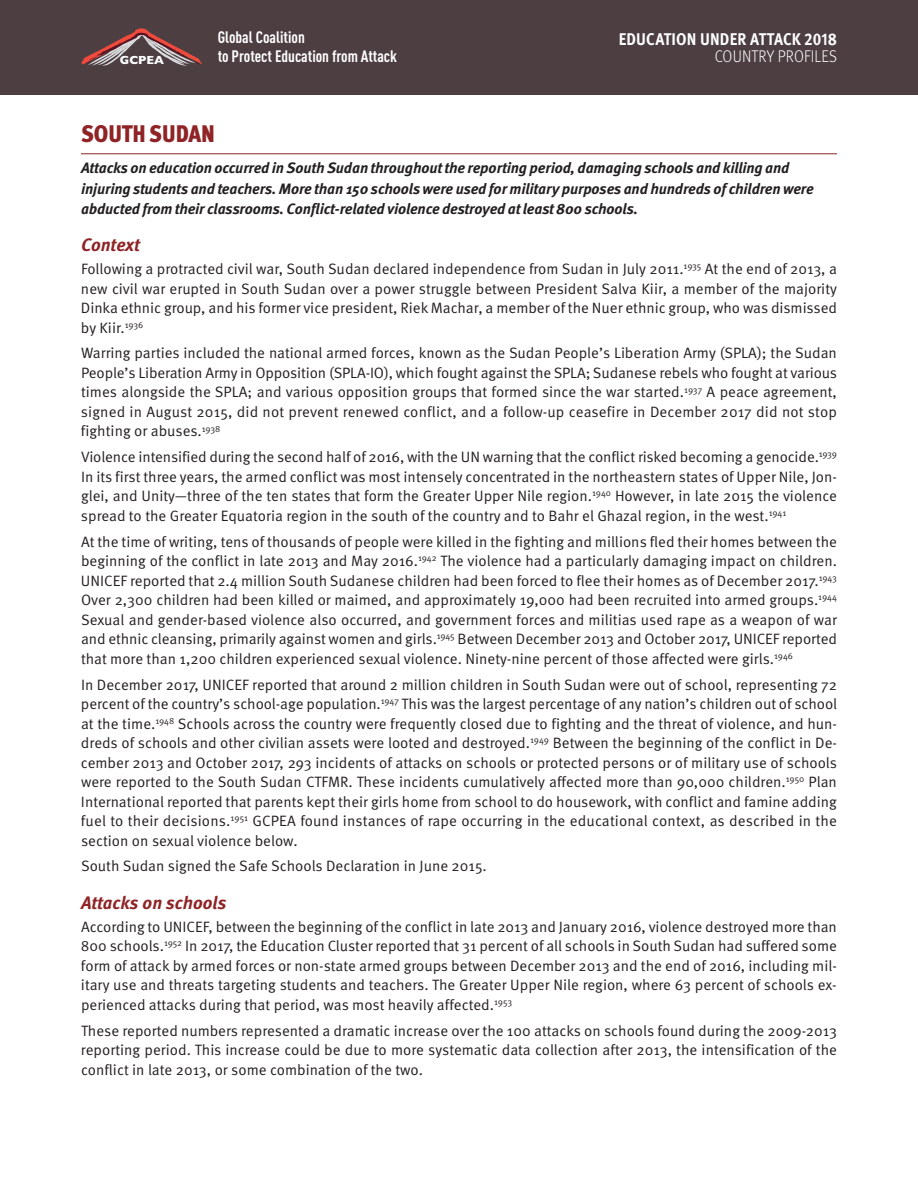
<style>
.page{position:relative;width:918px;height:1188px;background:#fff}
.page>*{position:absolute;margin:0;border:0;box-sizing:border-box;transform-origin:0 0}
.t1{font:900 condensed 24px "Meta Pro";color:#8f2326}
.t2{font:italic 700 18px "Meta Pro";color:#8f2326}
.t3{font:700 16.95px "Meta Pro";letter-spacing:.01em;color:#fff;scale:.9 1}
.t4{font:300 16.95px "Meta Pro";letter-spacing:.01em;color:#fff;scale:.9 1}
.t5{font:700 16.35px/19.4px "DIN Cond";color:#fff}
.t6{font:15px/19.5px "Meta Pro Norm";color:#231f20;text-align:justify}
.t7{font:italic 700 15px/20.2px "Meta Pro";letter-spacing:-.01em;color:#231f20}
.t8{font:700 11.85px "Gill Sans";color:#fff}
</style>
<div class="page">
<hr style="left:81px;top:154px;width:756px;height:1px;background:#8f2326">
<div style="left:0;top:0;width:918px;height:95px;background:#4d3e42"></div>
<svg style="left:81px;top:28px;width:121px;height:38px"></svg>
<p class="t5" style="left:218px;top:29px;width:181px">Global Coalition<br>to Protect Education from Attack</p>
<p class="t3" style="left:619px;top:33px;width:244px">EDUCATION UNDER ATTACK 2018</p>
<p class="t8" style="left:120px;top:53px;width:46px">GCPEA</p>
<p class="t4" style="left:715px;top:50px;width:137px">COUNTRY PROFILES</p>
<h1 class="t1" style="left:81px;top:124px;width:135px">SOUTHSUDAN</h1>
<p class="t7" style="left:81px;top:159px;width:734px">Attacks on education occurred in South Sudan throughout the reporting period, damaging schools and killing and injuring students and teachers. More than 150 schools were used for military purposes and hundreds of children were abducted from their classrooms. Conflict-related violence destroyed at least 800 schools.</p>
<p class="t2" style="left:81px;top:238px;width:60px">Context</p>
<p class="t6" style="left:81px;top:260px;width:758px">Following a protracted civil war, South Sudan declared independence from Sudan in July 2011.<sup>1935</sup> At the end of 2013, a new civil war erupted in South Sudan over a power struggle between President Salva Kiir, a member of the majority Dinka ethnic group, and his former vice president, Riek Machar, a member of the Nuer ethnic group, who was dismissed by Kiir.<sup>1936</sup></p>
<p class="t6" style="left:81px;top:345px;width:758px">Warring parties included the national armed forces, known as the Sudan People’s Liberation Army (SPLA); the Sudan People’s Liberation Army in Opposition (SPLA-IO), which fought against the SPLA; Sudanese rebels who fought at various times alongside the SPLA; and various opposition groups that formed since the war started.<sup>1937</sup> A peace agreement, signed in August 2015, did not prevent renewed conflict, and a follow-up ceasefire in December 2017 did not stop fighting or abuses.<sup>1938</sup></p>
<p class="t6" style="left:81px;top:449px;width:758px">Violence intensified during the second half of 2016, with the UN warning that the conflict risked becoming a genocide.<sup>1939<br></sup>In its first three years, the armed conflict was most intensely concentrated in the northeastern states of Upper Nile, Jon&shy;glei, and Unity—three of the ten states that form the Greater Upper Nile region.<sup>1940</sup> However, in late 2015 the violence spread to the Greater Equatoria region in the south of the country and to Bahr el Ghazal region, in the west.<sup>1941</sup></p>
<p class="t6" style="left:81px;top:533px;width:758px">At the time of writing, tens of thousands of people were killed in the fighting and millions fled their homes between the beginning of the conflict in late 2013 and May 2016.<sup>1942</sup> The violence had a particularly damaging impact on children.<br>UNICEF reported that 2.4 million South Sudanese children had been forced to flee their homes as of December 2017.<sup>1943<br></sup>Over 2,300 children had been killed or maimed, and approximately 19,000 had been recruited into armed groups.<sup>1944<br></sup>Sexual and gender-based violence also occurred, and government forces and militias used rape as a weapon of war and ethnic cleansing, primarily against women and girls.<sup>1945</sup> Between December 2013 and October 2017, UNICEF reported that more than 1,200 children experienced sexual violence. Ninety-nine percent of those affected were girls.<sup>1946</sup></p>
<p class="t6" style="left:81px;top:676px;width:758px">In December 2017, UNICEF reported that around 2 million children in South Sudan were out of school, representing 72 percent of the country’s school-age population.<sup>1947</sup> This was the largest percentage of any nation’s children out of school at the time.<sup>1948</sup> Schools across the country were frequently closed due to fighting and the threat of violence, and hun&shy;dreds of schools and other civilian assets were looted and destroyed.<sup>1949</sup> Between the beginning of the conflict in De&shy;cember 2013 and October 2017, 293 incidents of attacks on schools or protected persons or of military use of schools were reported to the South Sudan CTFMR. These incidents cumulatively affected more than 90,000 children.<sup>1950</sup> Plan International reported that parents kept their girls home from school to do housework, with conflict and famine adding fuel to their decisions.<sup>1951</sup> GCPEA found instances of rape occurring in the educational context, as described in the section on sexual violence below.</p>
<p class="t6" style="left:81px;top:858px;width:407px">South Sudan signed the Safe Schools Declaration in June 2015.</p>
<p class="t2" style="left:81px;top:896px;width:147px">Attacks on schools</p>
<p class="t6" style="left:81px;top:918px;width:758px">According to UNICEF, between the beginning of the conflict in late 2013 and January 2016, violence destroyed more than 800 schools.<sup>1952</sup> In 2017, the Education Cluster reported that 31 percent of all schools in South Sudan had suffered some form of attack by armed forces or non-state armed groups between December 2013 and the end of 2016, including mil&shy;itary use and threats targeting students and teachers. The Greater Upper Nile region, where 63 percent of schools ex&shy;perienced attacks during that period, was most heavily affected.<sup>1953</sup></p>
<p class="t6" style="left:81px;top:1022px;width:758px">These reported numbers represented a dramatic increase over the 100 attacks on schools found during the 2009-2013 reporting period. This increase could be due to more systematic data collection after 2013, the intensification of the conflict in late 2013, or some combination of the two.</p>
</div>
